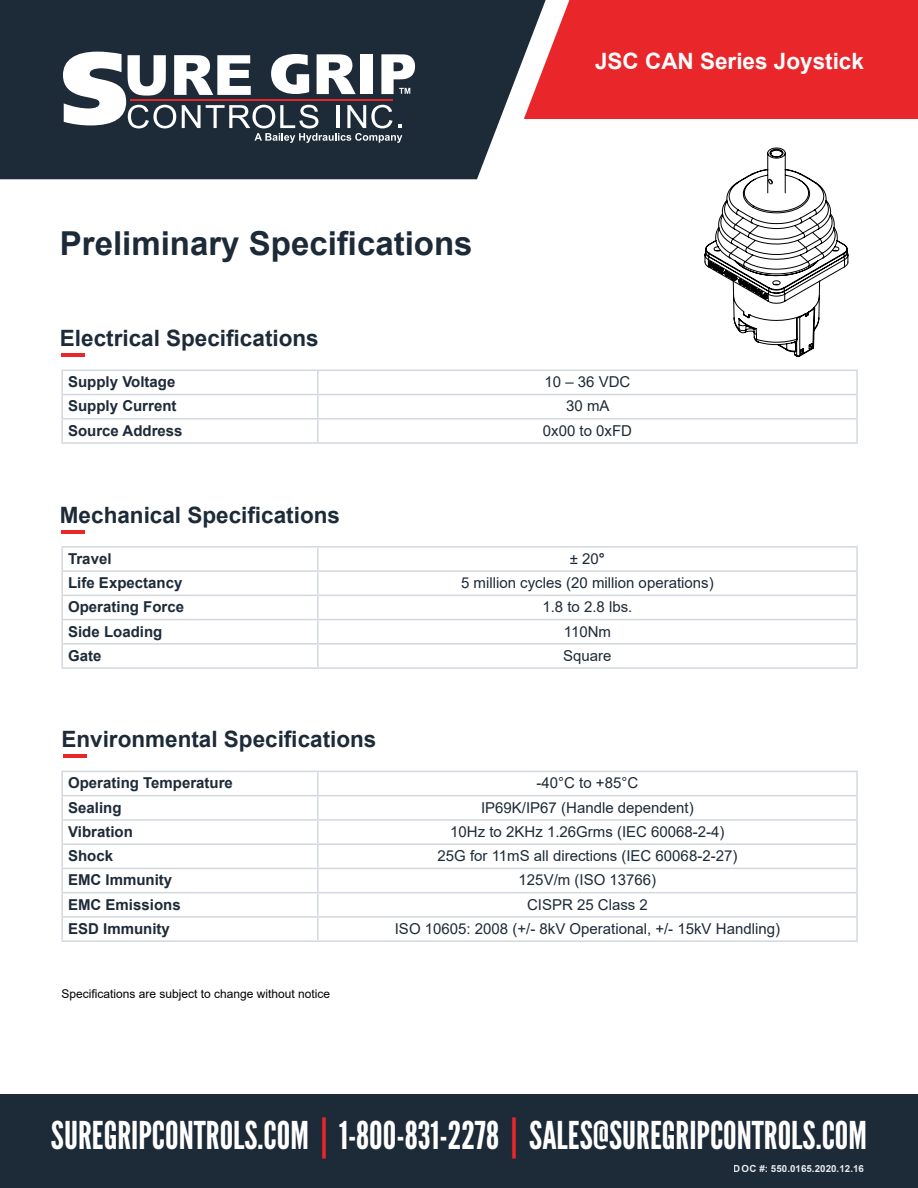
<style>
.page{position:relative;width:918px;height:1188px;background:#fff}
.page>*{position:absolute;margin:0;border:0;box-sizing:border-box;transform-origin:0 0}
.t1{font:38.25px "League Gothic";color:#fff}
.t2{font:700 33px "Arial";color:#1d2a38}
.t3{font:700 22.5px "Arial";color:#1d2a38}
.t4{font:700 22.5px "Arial";color:#fff}
.t5{font:15px "Arial";color:#1d2a38}
.t6{font:700 15px "Arial";color:#1d2a38}
.t7{font:12px "Arial";color:#000}
.t8{font:700 9.75px "Arial";letter-spacing:.005em;color:#fff}
.s1{font-weight:700}
.s2{color:#e9262a}
</style>
<div class="page">
<div style="left:0;top:1094px;width:918px;height:94px;background:#1d2a38"></div>
<div style="left:251px;top:0;width:667px;height:118px;background:#e9262a"></div>
<svg style="left:546px;top:0;width:23px;height:119px"></svg>
<svg style="left:0;top:0;width:546px;height:179px;background:#313b48"></svg>
<svg style="left:63px;top:52px;width:352px;height:91px"></svg>
<hr style="left:61px;top:353px;width:24px;height:3px;background:#e9262a">
<hr style="left:61px;top:530px;width:24px;height:3px;background:#e9262a">
<hr style="left:61px;top:546px;width:257px;height:2px;background:#d3d8e0">
<hr style="left:61px;top:548px;width:2px;height:22px;background:#d3d8e0">
<hr style="left:61px;top:570px;width:257px;height:2px;background:#d3d8e0">
<hr style="left:61px;top:572px;width:2px;height:23px;background:#d3d8e0">
<hr style="left:61px;top:595px;width:257px;height:1px;background:#d3d8e0">
<hr style="left:61px;top:596px;width:2px;height:23px;background:#d3d8e0">
<hr style="left:61px;top:619px;width:257px;height:1px;background:#d3d8e0">
<hr style="left:61px;top:620px;width:2px;height:23px;background:#d3d8e0">
<hr style="left:61px;top:643px;width:257px;height:2px;background:#d3d8e0">
<hr style="left:61px;top:645px;width:2px;height:22px;background:#d3d8e0">
<hr style="left:61px;top:667px;width:257px;height:2px;background:#d3d8e0">
<hr style="left:318px;top:546px;width:540px;height:2px;background:#d3d8e0">
<hr style="left:317px;top:548px;width:2px;height:22px;background:#d3d8e0">
<hr style="left:318px;top:570px;width:540px;height:2px;background:#d3d8e0">
<hr style="left:317px;top:572px;width:2px;height:23px;background:#d3d8e0">
<hr style="left:318px;top:595px;width:540px;height:1px;background:#d3d8e0">
<hr style="left:317px;top:596px;width:2px;height:23px;background:#d3d8e0">
<hr style="left:318px;top:619px;width:540px;height:1px;background:#d3d8e0">
<hr style="left:317px;top:620px;width:2px;height:23px;background:#d3d8e0">
<hr style="left:318px;top:643px;width:540px;height:2px;background:#d3d8e0">
<hr style="left:317px;top:645px;width:2px;height:22px;background:#d3d8e0">
<hr style="left:318px;top:667px;width:540px;height:2px;background:#d3d8e0">
<hr style="left:856px;top:548px;width:2px;height:22px;background:#d3d8e0">
<hr style="left:856px;top:572px;width:2px;height:23px;background:#d3d8e0">
<hr style="left:856px;top:596px;width:2px;height:23px;background:#d3d8e0">
<hr style="left:856px;top:620px;width:2px;height:23px;background:#d3d8e0">
<hr style="left:856px;top:645px;width:2px;height:22px;background:#d3d8e0">
<hr style="left:63px;top:755px;width:24px;height:3px;background:#e9262a">
<hr style="left:61px;top:771px;width:257px;height:1px;background:#d3d8e0">
<hr style="left:61px;top:772px;width:2px;height:23px;background:#d3d8e0">
<hr style="left:61px;top:795px;width:257px;height:1px;background:#d3d8e0">
<hr style="left:61px;top:796px;width:2px;height:23px;background:#d3d8e0">
<hr style="left:61px;top:819px;width:257px;height:2px;background:#d3d8e0">
<hr style="left:61px;top:821px;width:2px;height:22px;background:#d3d8e0">
<hr style="left:61px;top:843px;width:257px;height:2px;background:#d3d8e0">
<hr style="left:61px;top:845px;width:2px;height:23px;background:#d3d8e0">
<hr style="left:61px;top:868px;width:257px;height:1px;background:#d3d8e0">
<hr style="left:61px;top:869px;width:2px;height:23px;background:#d3d8e0">
<hr style="left:61px;top:892px;width:257px;height:1px;background:#d3d8e0">
<hr style="left:61px;top:893px;width:2px;height:23px;background:#d3d8e0">
<hr style="left:61px;top:916px;width:257px;height:2px;background:#d3d8e0">
<hr style="left:61px;top:918px;width:2px;height:22px;background:#d3d8e0">
<hr style="left:61px;top:940px;width:257px;height:2px;background:#d3d8e0">
<hr style="left:318px;top:771px;width:540px;height:1px;background:#d3d8e0">
<hr style="left:317px;top:772px;width:2px;height:23px;background:#d3d8e0">
<hr style="left:318px;top:795px;width:540px;height:1px;background:#d3d8e0">
<hr style="left:317px;top:796px;width:2px;height:23px;background:#d3d8e0">
<hr style="left:318px;top:819px;width:540px;height:2px;background:#d3d8e0">
<hr style="left:317px;top:821px;width:2px;height:22px;background:#d3d8e0">
<hr style="left:318px;top:843px;width:540px;height:2px;background:#d3d8e0">
<hr style="left:317px;top:845px;width:2px;height:23px;background:#d3d8e0">
<hr style="left:318px;top:868px;width:540px;height:1px;background:#d3d8e0">
<hr style="left:317px;top:869px;width:2px;height:23px;background:#d3d8e0">
<hr style="left:318px;top:892px;width:540px;height:1px;background:#d3d8e0">
<hr style="left:317px;top:893px;width:2px;height:23px;background:#d3d8e0">
<hr style="left:318px;top:916px;width:540px;height:2px;background:#d3d8e0">
<hr style="left:317px;top:918px;width:2px;height:22px;background:#d3d8e0">
<hr style="left:318px;top:940px;width:540px;height:2px;background:#d3d8e0">
<hr style="left:856px;top:772px;width:2px;height:23px;background:#d3d8e0">
<hr style="left:856px;top:796px;width:2px;height:23px;background:#d3d8e0">
<hr style="left:856px;top:821px;width:2px;height:22px;background:#d3d8e0">
<hr style="left:856px;top:845px;width:2px;height:23px;background:#d3d8e0">
<hr style="left:856px;top:869px;width:2px;height:23px;background:#d3d8e0">
<hr style="left:856px;top:893px;width:2px;height:23px;background:#d3d8e0">
<hr style="left:856px;top:918px;width:2px;height:22px;background:#d3d8e0">
<hr style="left:61px;top:370px;width:257px;height:1px;background:#d3d8e0">
<hr style="left:61px;top:371px;width:2px;height:23px;background:#d3d8e0">
<hr style="left:61px;top:394px;width:257px;height:1px;background:#d3d8e0">
<hr style="left:61px;top:395px;width:2px;height:23px;background:#d3d8e0">
<hr style="left:61px;top:418px;width:257px;height:2px;background:#d3d8e0">
<hr style="left:61px;top:420px;width:2px;height:22px;background:#d3d8e0">
<hr style="left:61px;top:442px;width:257px;height:2px;background:#d3d8e0">
<hr style="left:318px;top:370px;width:540px;height:1px;background:#d3d8e0">
<hr style="left:317px;top:371px;width:2px;height:23px;background:#d3d8e0">
<hr style="left:318px;top:394px;width:540px;height:1px;background:#d3d8e0">
<hr style="left:317px;top:395px;width:2px;height:23px;background:#d3d8e0">
<hr style="left:318px;top:418px;width:540px;height:2px;background:#d3d8e0">
<hr style="left:317px;top:420px;width:2px;height:22px;background:#d3d8e0">
<hr style="left:318px;top:442px;width:540px;height:2px;background:#d3d8e0">
<hr style="left:856px;top:371px;width:2px;height:23px;background:#d3d8e0">
<hr style="left:856px;top:395px;width:2px;height:23px;background:#d3d8e0">
<hr style="left:856px;top:420px;width:2px;height:22px;background:#d3d8e0">
<hr style="left:785px;top:566px;width:76px;height:1px;background:#000">
<hr style="left:690px;top:582px;width:171px;height:1px;background:#c0c0c0">
<hr style="left:917px;top:130px;width:1px;height:240px;background:#c0c0c0">
<hr style="left:785px;top:469px;width:76px;height:1px;background:#c0c0c0">
<hr style="left:785px;top:539px;width:76px;height:1px;background:#c0c0c0">
<hr style="left:785px;top:509px;width:76px;height:1px;background:#c0c0c0">
<hr style="left:690px;top:509px;width:95px;height:1px;background:#c0c0c0">
<svg style="left:690px;top:147px;width:168px;height:223px"></svg>
<h2 class="t2" style="left:60px;top:220px;width:414px">Preliminary Specifications</h2>
<h3 class="t3" style="left:60px;top:322px;width:260px">Electrical Specifications</h3>
<h3 class="t4" style="left:595px;top:46px;width:270px">JSC CAN Series Joystick</h3>
<p class="t6" style="left:68px;top:371px;width:109px">Supply Voltage</p>
<p class="t5" style="left:544px;top:372px;width:87px">10 – 36 VDC</p>
<p class="t6" style="left:68px;top:396px;width:110px">Supply Current</p>
<p class="t5" style="left:566px;top:396px;width:45px">30 mA</p>
<p class="t6" style="left:68px;top:420px;width:116px">Source Address</p>
<p class="t5" style="left:543px;top:420px;width:91px">0x00 to 0xFD</p>
<h3 class="t3" style="left:60px;top:499px;width:282px">Mechanical Specifications</h3>
<p class="t6" style="left:68px;top:548px;width:45px">Travel</p>
<p class="t5" style="left:570px;top:548px;width:37px">± 20<span class="s1">°</span></p>
<p class="t6" style="left:68px;top:572px;width:116px">Life Expectancy</p>
<p class="t5" style="left:461px;top:572px;width:254px">5 million cycles (20 million operations)</p>
<p class="t6" style="left:68px;top:596px;width:117px">Operating Force</p>
<p class="t5" style="left:542px;top:597px;width:92px">1.8 to 2.8 lbs.</p>
<p class="t6" style="left:68px;top:621px;width:96px">Side Loading</p>
<p class="t5" style="left:564px;top:621px;width:49px">110Nm</p>
<p class="t6" style="left:68px;top:645px;width:35px">Gate</p>
<p class="t5" style="left:563px;top:645px;width:50px">Square</p>
<h3 class="t3" style="left:61px;top:724px;width:317px">Environmental Specifications</h3>
<p class="t6" style="left:68px;top:772px;width:166px">Operating Temperature</p>
<p class="t5" style="left:537px;top:773px;width:103px">-40°C to +85°C</p>
<p class="t6" style="left:68px;top:797px;width:55px">Sealing</p>
<p class="t5" style="left:481px;top:797px;width:214px">IP69K/IP67 (Handle dependent)</p>
<p class="t6" style="left:68px;top:821px;width:66px">Vibration</p>
<p class="t5" style="left:450px;top:821px;width:276px">10Hz to 2KHz 1.26Grms (IEC 60068-2-4)</p>
<p class="t6" style="left:68px;top:845px;width:47px">Shock</p>
<p class="t5" style="left:438px;top:845px;width:301px">25G for 11mS all directions (IEC 60068-2-27)</p>
<p class="t6" style="left:68px;top:870px;width:106px">EMC Immunity</p>
<p class="t5" style="left:519px;top:870px;width:139px">125V/m (ISO 13766)</p>
<p class="t6" style="left:68px;top:894px;width:114px">EMC Emissions</p>
<p class="t5" style="left:527px;top:894px;width:122px">CISPR 25 Class 2</p>
<p class="t6" style="left:68px;top:918px;width:103px">ESD Immunity</p>
<p class="t5" style="left:395px;top:918px;width:387px">ISO 10605: 2008 (+/- 8kV Operational, +/- 15kV Handling)</p>
<p class="t7" style="left:61px;top:986px;width:270px">Specifications are subject to change without notice</p>
<h1 class="t1" style="left:51px;top:1113px;width:818px">SUREGRIPCONTROLS.COM <span class="s2">|</span> 1-800-831-2278 <span class="s2">|</span> SALES@SUREGRIPCONTROLS.COM</h1>
<p class="t8" style="left:734px;top:1161px;width:131px">DOC #: 550.0165.2020.12.16</p>
</div>
